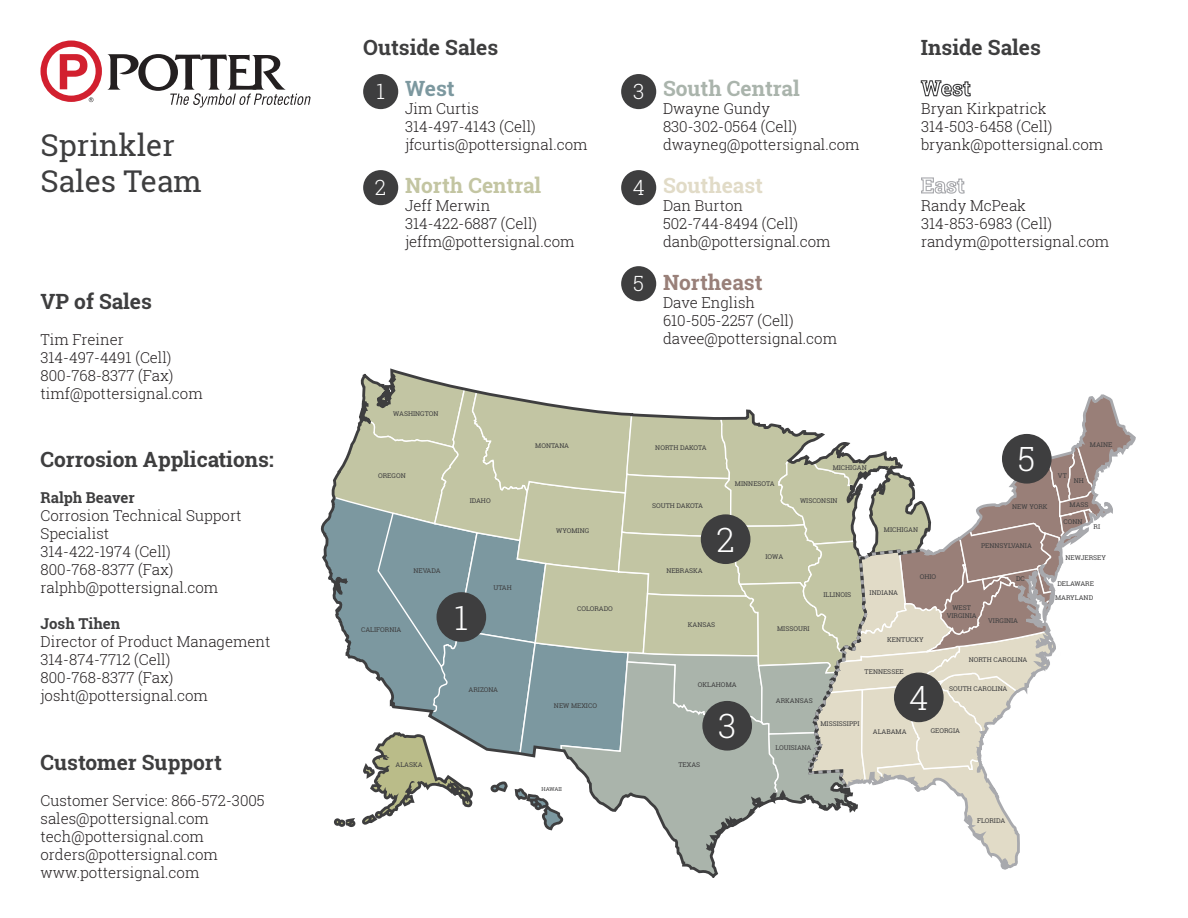
<style>
.page{position:relative;width:1188px;height:918px;background:#fff}
.page>*{position:absolute;margin:0;border:0;box-sizing:border-box;transform-origin:0 0}
.t1{font:300 33.75px "Roboto Slab";color:#fff}
.t2{font:30px/36px "Roboto Slab";color:#3e3e3f}
.t3{font:700 21px "Roboto Slab";color:#3e3e3f}
.t4{font:700 21px "Roboto Slab";color:#c3c5a2}
.t5{font:700 21px "Roboto Slab";color:#aab4ac}
.t6{font:700 21px "Roboto Slab";color:#e1dbc7}
.t7{font:700 21px "Roboto Slab";color:#998079}
.t8{font:300 21px "Roboto Slab";color:#fff}
.t9{font:700 21px "Roboto Slab";color:#7c989f}
.t10{font:300 15px/18px "Roboto Slab";color:#231f20}
.t11{font:700 15px "Roboto Slab";color:#3e3e3f}
.t12{font:6.6px/7.6px "Roboto Slab";color:#3e3e3f;text-align:center}
.t13{font:5.55px "Roboto Slab";color:#3e3e3f}
</style>
<div class="page">
<svg style="left:40px;top:40px;width:62px;height:62px"></svg>
<svg style="left:108px;top:54px;width:202px;height:54px"></svg>
<svg style="left:920px;top:80px;width:51px;height:17px"></svg>
<svg style="left:921px;top:177px;width:44px;height:17px"></svg>
<svg style="left:321px;top:368px;width:815px;height:510px"></svg>
<div style="left:437px;top:592px;width:49px;height:50px;background:#3e3e3f;border-radius:50%"></div>
<div style="left:701px;top:514px;width:49px;height:50px;background:#3e3e3f;border-radius:50%"></div>
<div style="left:894px;top:673px;width:50px;height:49px;background:#3e3e3f;border-radius:50%"></div>
<div style="left:702px;top:701px;width:50px;height:50px;background:#3e3e3f;border-radius:50%"></div>
<div style="left:1002px;top:434px;width:50px;height:50px;background:#3e3e3f;border-radius:50%"></div>
<div style="left:363px;top:74px;width:35px;height:35px;background:#3e3e3f;border-radius:50%"></div>
<div style="left:621px;top:74px;width:35px;height:35px;background:#3e3e3f;border-radius:50%"></div>
<div style="left:621px;top:266px;width:35px;height:35px;background:#3e3e3f;border-radius:50%"></div>
<div style="left:363px;top:170px;width:35px;height:35px;background:#3e3e3f;border-radius:50%"></div>
<div style="left:621px;top:170px;width:35px;height:35px;background:#3e3e3f;border-radius:50%"></div>
<h2 class="t2" style="left:40px;top:127px;width:163px">Sprinkler<br>Sales Team</h2>
<h3 class="t3" style="left:40px;top:287px;width:113px">VP of Sales</h3>
<p class="t10" style="left:40px;top:330px;width:164px">Tim Freiner<br>314-497-4491 (Cell)<br>800-768-8377 (Fax) timf@pottersignal.com</p>
<h3 class="t3" style="left:40px;top:445px;width:235px">Corrosion Applications:</h3>
<p class="t11" style="left:40px;top:487px;width:96px">Ralph Beaver</p>
<p class="t10" style="left:40px;top:506px;width:203px">Corrosion Technical Support<br>Specialist<br>314-422-1974 (Cell)<br>800-768-8377 (Fax) ralphb@pottersignal.com</p>
<p class="t11" style="left:40px;top:613px;width:81px">Josh Tihen</p>
<p class="t10" style="left:40px;top:632px;width:231px">Director of Product Management<br>314-874-7712 (Cell)<br>800-768-8377 (Fax) josht@pottersignal.com</p>
<h3 class="t3" style="left:40px;top:747px;width:183px">Customer Support</h3>
<p class="t10" style="left:40px;top:791px;width:226px">Customer Service: 866-572-3005 sales@pottersignal.com tech@pottersignal.com orders@pottersignal.com www.pottersignal.com</p>
<h3 class="t3" style="left:363px;top:33px;width:137px">Outside Sales</h3>
<h3 class="t3" style="left:921px;top:33px;width:121px">Inside Sales</h3>
<h3 class="t9" style="left:405px;top:74px;width:51px">West</h3>
<p class="t10" style="left:405px;top:99px;width:184px">Jim Curtis<br>314-497-4143 (Cell) jfcurtis@pottersignal.com</p>
<h3 class="t4" style="left:405px;top:171px;width:138px">North Central</h3>
<p class="t10" style="left:405px;top:196px;width:171px">Jeff Merwin<br>314-422-6887 (Cell) jeffm@pottersignal.com</p>
<h3 class="t8" style="left:376px;top:77px;width:10px">1</h3>
<h3 class="t8" style="left:633px;top:77px;width:13px">3</h3>
<h3 class="t8" style="left:375px;top:173px;width:13px">2</h3>
<h3 class="t8" style="left:633px;top:173px;width:14px">4</h3>
<h3 class="t8" style="left:633px;top:269px;width:12px">5</h3>
<h3 class="t5" style="left:663px;top:74px;width:138px">South Central</h3>
<p class="t10" style="left:663px;top:99px;width:198px">Dwayne Gundy<br>830-302-0564 (Cell) dwayneg@pottersignal.com</p>
<h3 class="t6" style="left:663px;top:171px;width:102px">Southeast</h3>
<p class="t10" style="left:663px;top:196px;width:169px">Dan Burton<br>502-744-8494 (Cell) danb@pottersignal.com</p>
<h3 class="t7" style="left:663px;top:268px;width:101px">Northeast</h3>
<p class="t10" style="left:663px;top:293px;width:176px">Dave English<br>610-505-2257 (Cell) davee@pottersignal.com</p>
<p class="t10" style="left:921px;top:99px;width:184px">Bryan Kirkpatrick<br>314-503-6458 (Cell) bryank@pottersignal.com</p>
<p class="t10" style="left:921px;top:196px;width:190px">Randy McPeak<br>314-853-6983 (Cell) randym@pottersignal.com</p>
<p class="t12" style="left:393px;top:410px;width:47px">WASHINGTON</p>
<p class="t12" style="left:378px;top:472px;width:29px">OREGON</p>
<p class="t12" style="left:535px;top:442px;width:35px">MONTANA</p>
<p class="t12" style="left:655px;top:444px;width:53px">NORTH DAKOTA</p>
<p class="t12" style="left:735px;top:480px;width:41px">MINNESOTA</p>
<p class="t12" style="left:833px;top:463px;width:36px">MICHIGAN</p>
<h1 class="t1" style="left:1018px;top:436px;width:19px">5</h1>
<p class="t12" style="left:1090px;top:441px;width:24px">MAINE</p>
<p class="t12" style="left:1058px;top:472px;width:10px">VT</p>
<p class="t12" style="left:1074px;top:477px;width:12px">NH</p>
<p class="t12" style="left:414px;top:567px;width:29px">NEVADA</p>
<p class="t12" style="left:470px;top:497px;width:23px">IDAHO</p>
<p class="t12" style="left:493px;top:584px;width:20px">UTAH</p>
<p class="t12" style="left:556px;top:526px;width:35px">WYOMING</p>
<p class="t12" style="left:652px;top:502px;width:52px">SOUTH DAKOTA</p>
<p class="t12" style="left:666px;top:567px;width:38px">NEBRASKA</p>
<h1 class="t1" style="left:716px;top:517px;width:20px">2</h1>
<p class="t12" style="left:800px;top:497px;width:39px">WISCONSIN</p>
<p class="t12" style="left:766px;top:552px;width:19px">IOWA</p>
<p class="t12" style="left:823px;top:591px;width:29px">ILLINOIS</p>
<p class="t12" style="left:884px;top:526px;width:36px">MICHIGAN</p>
<p class="t12" style="left:870px;top:589px;width:30px">INDIANA</p>
<p class="t12" style="left:920px;top:573px;width:18px">OHIO</p>
<p class="t12" style="left:1070px;top:501px;width:21px">MASS</p>
<p class="t12" style="left:1063px;top:518px;width:21px">CONN</p>
<p class="t12" style="left:1066px;top:554px;width:42px">NEWJERSEY</p>
<p class="t12" style="left:1055px;top:577px;width:40px;line-height:14px">DELAWARE<br>MARYLAND</p>
<p class="t12" style="left:1012px;top:503px;width:37px">NEW YORK</p>
<p class="t12" style="left:1094px;top:522px;width:8px">RI</p>
<p class="t12" style="left:981px;top:542px;width:52px">PENNSYLVANIA</p>
<p class="t12" style="left:1016px;top:574px;width:10px">DC</p>
<p class="t12" style="left:361px;top:625px;width:42px">CALIFORNIA</p>
<h1 class="t1" style="left:454px;top:594px;width:15px">1</h1>
<p class="t12" style="left:577px;top:605px;width:37px">COLORADO</p>
<p class="t12" style="left:688px;top:621px;width:29px">KANSAS</p>
<p class="t12" style="left:777px;top:624px;width:34px">MISSOURI</p>
<p class="t12" style="left:947px;top:604px;width:31px">WEST<br>VIRGINIA</p>
<p class="t12" style="left:988px;top:616px;width:31px">VIRGINIA</p>
<p class="t12" style="left:887px;top:635px;width:38px">KENTUCKY</p>
<p class="t12" style="left:969px;top:655px;width:60px">NORTH CAROLINA</p>
<p class="t12" style="left:865px;top:667px;width:41px">TENNESSEE</p>
<p class="t12" style="left:469px;top:686px;width:31px">ARIZONA</p>
<p class="t12" style="left:554px;top:702px;width:45px">NEW MEXICO</p>
<p class="t12" style="left:698px;top:681px;width:40px">OKLAHOMA</p>
<p class="t12" style="left:776px;top:697px;width:38px">ARKANSAS</p>
<h1 class="t1" style="left:909px;top:675px;width:21px">4</h1>
<p class="t12" style="left:949px;top:685px;width:60px">SOUTH CAROLINA</p>
<h1 class="t1" style="left:718px;top:703px;width:20px">3</h1>
<p class="t12" style="left:820px;top:720px;width:41px">MISSISSIPPI</p>
<p class="t12" style="left:873px;top:727px;width:35px">ALABAMA</p>
<p class="t12" style="left:931px;top:726px;width:31px">GEORGIA</p>
<p class="t12" style="left:775px;top:743px;width:38px">LOUISIANA</p>
<p class="t12" style="left:396px;top:760px;width:29px">ALASKA</p>
<p class="t12" style="left:678px;top:761px;width:23px">TEXAS</p>
<p class="t13" style="left:542px;top:786px;width:22px">HAWAII</p>
<p class="t12" style="left:977px;top:816px;width:30px">FLORIDA</p>
</div>
